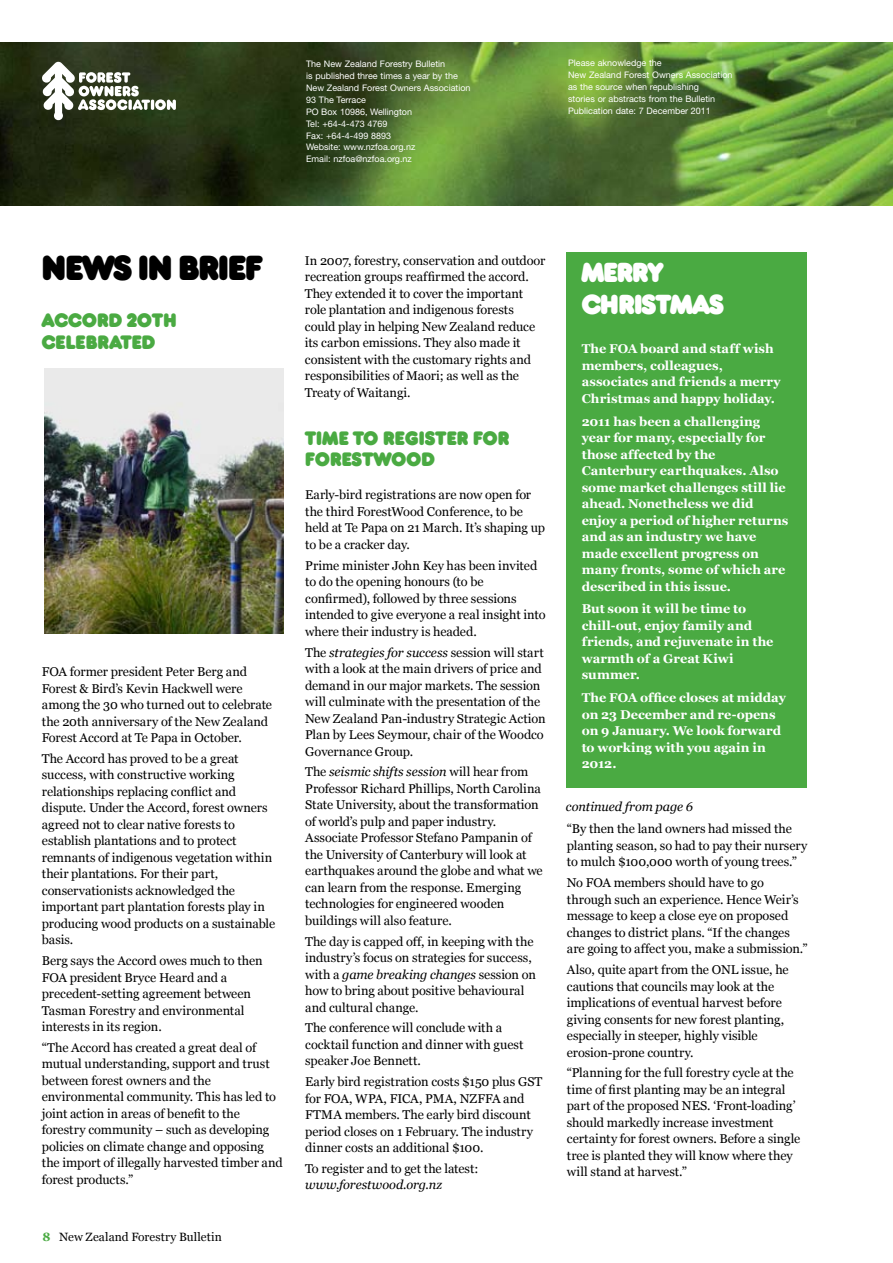
<style>
.page{position:relative;width:893px;height:1263px;background:#fff}
.page>*{position:absolute;margin:0;border:0;box-sizing:border-box;transform-origin:0 0}
.t1{font:700 32.25px "Frankfurter SBOP";letter-spacing:-.02em;color:#000}
.t2{font:700 25.5px/32.2px "Frankfurter SBOP";letter-spacing:-.02em;color:#fff}
.t3{font:700 18px/21.6px "Frankfurter SBOP";letter-spacing:.02em;color:#4aaa42}
.t4{font:12.75px/16.5px "Georgia";letter-spacing:-.005em;color:#000}
.t5{font:700 12.75px/16.5px "Georgia";color:#fff}
.t6{font:italic 12.75px "Georgia";letter-spacing:-.01em;color:#000}
.t7{font:12px "Georgia";letter-spacing:.01em;color:#000}
.t8{font:9px/12px "Helvetica Neue LT Std";color:#fff}
.s1{font-weight:700;color:#4aaa42}
.s2{font-style:italic}
</style>
<div class="page">
<img style="left:0;top:42px;width:893px;height:163px">
<svg style="left:42px;top:61px;width:134px;height:60px"></svg>
<img style="left:45px;top:368px;width:239px;height:266px">
<div style="left:566px;top:253px;width:241px;height:535px;background:#4aaa42"></div>
<p class="t8" style="left:306px;top:57px;width:166px">The New Zealand Forestry Bulletin<br>is published three times a year by the<br>New Zealand Forest Owners Association<br>93 The Terrace<br>PO Box 10986, Wellington<br>Tel: +64-4-473 4769<br>Fax: +64-4-499 8893<br>Website: www.nzfoa.org.nz<br>Email: nzfoa@nzfoa.org.nz</p>
<p class="t8" style="left:568px;top:57px;width:166px">Please aknowledge the<br>New Zealand Forest Owners Association as the source when republishing<br>stories or abstracts from the Bulletin Publication date: 7 December 2011</p>
<h1 class="t1" style="left:42px;top:248px;width:222px">NEWS IN BRIEF</h1>
<h3 class="t3" style="left:42px;top:310px;width:136px">ACCORD 20TH<br>CELEBRATED</h3>
<p class="t4" style="left:42px;top:663px;width:232px">FOA former president Peter Berg and Forest &amp; Bird’s Kevin Hackwell were among the 30 who turned out to celebrate the 20th anniversary of the New Zealand Forest Accord at Te Papa in October.</p>
<p class="t4" style="left:42px;top:750px;width:235px">The Accord has proved to be a great success, with constructive working relationships replacing conflict and dispute. Under the Accord, forest owners agreed not to clear native forests to establish plantations and to protect remnants of indigenous vegetation within their plantations. For their part, conservationists acknowledged the important part plantation forests play in producing wood products on a sustainable basis.</p>
<p class="t4" style="left:42px;top:952px;width:222px">Berg says the Accord owes much to then FOA president Bryce Heard and a precedent-setting agreement between Tasman Forestry and environmental interests in its region.</p>
<p class="t4" style="left:42px;top:1039px;width:242px">“The Accord has created a great deal of mutual understanding, support and trust between forest owners and the environmental community. This has led to joint action in areas of benefit to the forestry community – such as developing policies on climate change and opposing the import of illegally harvested timber and forest products.”</p>
<p class="t7" style="left:43px;top:1230px;width:181px"><span class="s1">8</span> New Zealand Forestry Bulletin</p>
<p class="t4" style="left:305px;top:252px;width:242px">In 2007, forestry, conservation and outdoor recreation groups reaffirmed the accord.<br>They extended it to cover the important role plantation and indigenous forests could play in helping New Zealand reduce its carbon emissions. They also made it consistent with the customary rights and responsibilities of Maori; as well as the Treaty of Waitangi.</p>
<h2 class="t2" style="left:582px;top:257px;width:144px">MERRY<br>CHRISTMAS</h2>
<p class="t5" style="left:582px;top:340px;width:201px">The FOA board and staff wish members, colleagues, associates and friends a merry<br>Christmas and happy holiday.</p>
<p class="t5" style="left:582px;top:413px;width:208px">2011 has been a challenging year for many, especially for those affected by the<br>Canterbury earthquakes. Also some market challenges still lie ahead. Nonetheless we did enjoy a period of higher returns and as an industry we have made excellent progress on many fronts, some of which are described in this issue.</p>
<p class="t5" style="left:582px;top:601px;width:193px">But soon it will be time to chill-out, enjoy family and friends, and rejuvenate in the warmth of a Great Kiwi summer.</p>
<p class="t5" style="left:582px;top:690px;width:206px">The FOA office closes at midday on 23 December and re-opens on 9 January. We look forward to working with you again in<br>2012.</p>
<h3 class="t3" style="left:305px;top:428px;width:206px">TIME TO REGISTER FOR<br>FORESTWOOD</h3>
<p class="t4" style="left:305px;top:487px;width:241px">Early-bird registrations are now open for the third ForestWood Conference, to be held at Te Papa on 21 March. It’s shaping up to be a cracker day.</p>
<p class="t4" style="left:305px;top:557px;width:242px">Prime minister John Key has been invited to do the opening honours (to be confirmed), followed by three sessions intended to give everyone a real insight into where their industry is headed.</p>
<p class="t4" style="left:305px;top:644px;width:242px">The <span class="s2">strategies for success</span> session will start with a look at the main drivers of price and demand in our major markets. The session will culminate with the presentation of the New Zealand Pan-industry Strategic Action Plan by Lees Seymour, chair of the Woodco Governance Group.</p>
<p class="t4" style="left:305px;top:763px;width:239px">The <span class="s2">seismic shifts session</span> will hear from Professor Richard Phillips, North Carolina State University, about the transformation of world’s pulp and paper industry.<br>Associate Professor Stefano Pampanin of the University of Canterbury will look at earthquakes around the globe and what we can learn from the response. Emerging technologies for engineered wooden buildings will also feature.</p>
<p class="t4" style="left:305px;top:933px;width:232px">The day is capped off, in keeping with the industry’s focus on strategies for success, with a <span class="s2">game breaking changes</span> session on how to bring about positive behavioural and cultural change.</p>
<p class="t4" style="left:305px;top:1019px;width:220px">The conference will conclude with a cocktail function and dinner with guest speaker Joe Bennett.</p>
<p class="t4" style="left:305px;top:1073px;width:239px">Early bird registration costs $150 plus GST for FOA, WPA, FICA, PMA, NZFFA and FTMA members. The early bird discount period closes on 1 February. The industry dinner costs an additional $100.</p>
<p class="t4" style="left:305px;top:1160px;width:175px">To register and to get the latest:</p>
<p class="t6" style="left:305px;top:1178px;width:139px">www.forestwood.org.nz</p>
<p class="t6" style="left:566px;top:799px;width:129px">continued from page 6</p>
<p class="t4" style="left:567px;top:821px;width:242px">“By then the land owners had missed the planting season, so had to pay their nursery to mulch $100,000 worth of young trees.”</p>
<p class="t4" style="left:567px;top:874px;width:242px">No FOA members should have to go through such an experience. Hence Weir’s message to keep a close eye on proposed changes to district plans. “If the changes are going to affect you, make a submission.”</p>
<p class="t4" style="left:567px;top:961px;width:223px">Also, quite apart from the ONL issue, he cautions that councils may look at the implications of eventual harvest before giving consents for new forest planting, especially in steeper, highly visible erosion-prone country.</p>
<p class="t4" style="left:567px;top:1064px;width:235px">“Planning for the full forestry cycle at the time of first planting may be an integral part of the proposed NES. ‘Front-loading’ should markedly increase investment certainty for forest owners. Before a single tree is planted they will know where they will stand at harvest.”</p>
</div>
